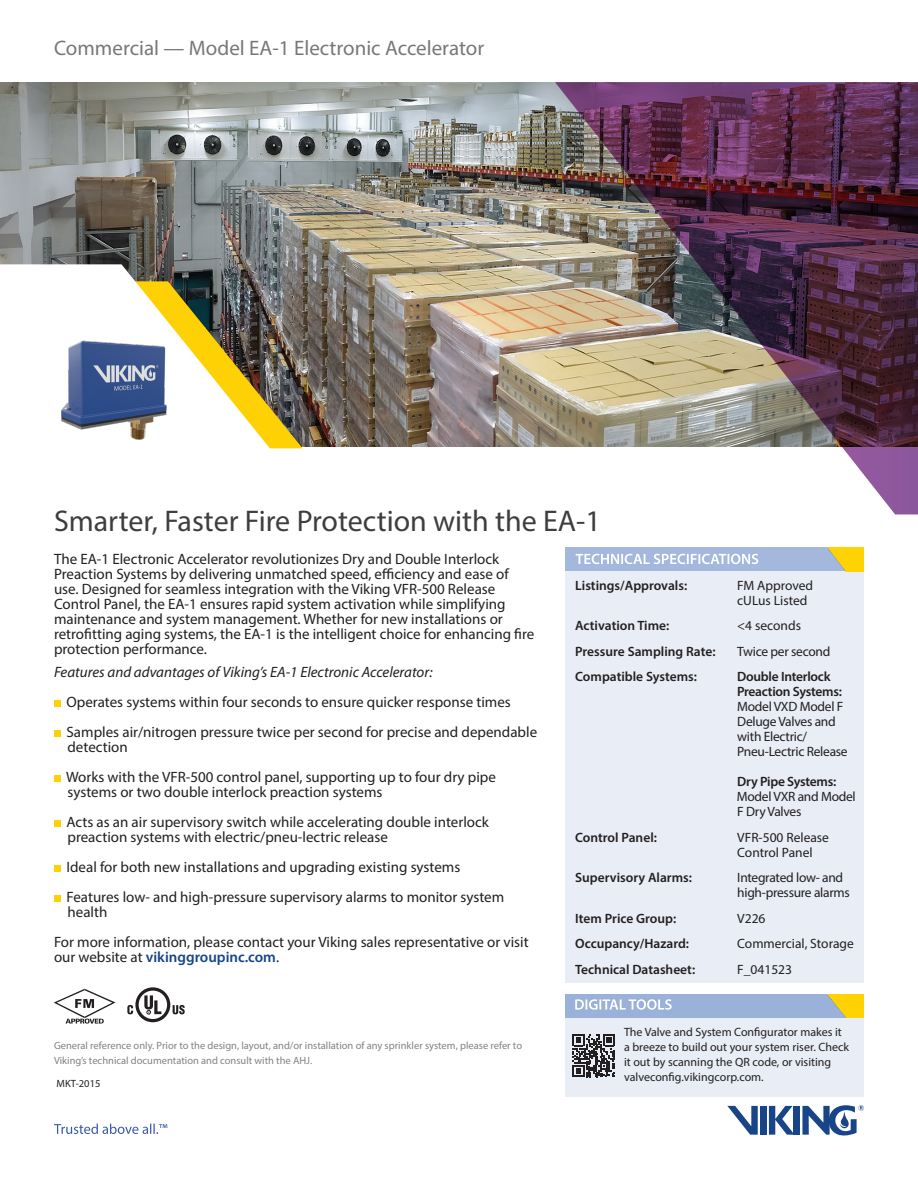
<style>
.page{position:relative;width:918px;height:1188px;background:#fff}
.page>*{position:absolute;margin:0;border:0;box-sizing:border-box;transform-origin:0 0}
.t1{font:30px "Myriad Pro";color:#3e3e3f}
.t2{font:21px "Myriad Pro";color:#76787b}
.t3{font:15px/15px "Myriad Pro";color:#231f20}
.t4{font:italic 15px "Myriad Pro";color:#231f20}
.t5{font:600 13.5px "Myriad Pro";color:#231f20}
.t6{font:13.5px/15px "Myriad Pro";letter-spacing:-.02em;color:#231f20}
.t7{font:13.5px "Myriad Pro";color:#231f20}
.t8{font:600 13.5px/15px "Myriad Pro";letter-spacing:-.02em;color:#231f20}
.t9{font:12px "Myriad Pro";color:#231f20}
.t10{font:10.5px/15px "Myriad Pro";color:#808285}
.t11{font:10.5px "Myriad Pro";color:#231f20}
.s1{font-weight:600;color:#174588}
.s2{font-weight:400}
.s3{font-weight:600}
</style>
<div class="page">
<img style="left:0;top:82px;width:555px;height:365px">
<img style="left:271px;top:281px;width:32px;height:167px">
<svg style="left:0;top:264px;width:271px;height:185px"></svg>
<div style="left:794px;top:1106px;width:6px;height:29px;background:#184588"></div>
<div style="left:760px;top:1106px;width:7px;height:29px;background:#184588"></div>
<svg style="left:769px;top:1106px;width:25px;height:29px"></svg>
<svg style="left:727px;top:1106px;width:31px;height:29px"></svg>
<svg style="left:802px;top:1105px;width:62px;height:31px"></svg>
<svg style="left:54px;top:1124px;width:113px;height:10px"></svg>
<img style="left:555px;top:82px;width:363px;height:432px">
<div style="left:566px;top:994px;width:298px;height:102px;background:#e8edf6"></div>
<div style="left:566px;top:548px;width:298px;height:23px;background:#a3b8dc"></div>
<div style="left:566px;top:994px;width:298px;height:24px;background:#9ab1d9"></div>
<div style="left:566px;top:571px;width:298px;height:412px;background:#e8edf6"></div>
<img style="left:828px;top:548px;width:36px;height:23px">
<img style="left:828px;top:994px;width:36px;height:24px">
<svg style="left:573px;top:1034px;width:42px;height:43px"></svg>
<img style="left:54px;top:326px;width:129px;height:123px">
<svg style="left:127px;top:987px;width:58px;height:35px"></svg>
<svg style="left:54px;top:700px;width:6px;height:6px"></svg>
<svg style="left:54px;top:730px;width:6px;height:6px"></svg>
<div style="left:54px;top:775px;width:6px;height:7px;background:#fed105"></div>
<svg style="left:54px;top:820px;width:6px;height:6px"></svg>
<div style="left:54px;top:865px;width:6px;height:7px;background:#fed105"></div>
<div style="left:54px;top:895px;width:6px;height:7px;background:#fed105"></div>
<svg style="left:576px;top:554px;width:182px;height:10px"></svg>
<svg style="left:575px;top:999px;width:97px;height:11px"></svg>
<svg style="left:54px;top:989px;width:61px;height:35px"></svg>
<p class="t2" style="left:54px;top:35px;width:432px">Commercial — Model EA-1 Electronic Accelerator</p>
<p class="t1" style="left:54px;top:503px;width:548px">Smarter, Faster Fire Protection with the EA-1</p>
<p class="t3" style="left:54px;top:551px;width:482px">The EA-1 Electronic Accelerator revolutionizes Dry and Double Interlock Preaction Systems by delivering unmatched speed, efficiency and ease of use. Designed for seamless integration with the Viking VFR-500 Release Control Panel, the EA-1 ensures rapid system activation while simplifying maintenance and system management. Whether for new installations or retrofitting aging systems, the EA-1 is the intelligent choice for enhancing fire protection performance.</p>
<p class="t4" style="left:54px;top:662px;width:380px">Features and advantages of Viking’s EA-1 Electronic Accelerator:</p>
<p class="t3" style="left:67px;top:694px;width:446px">Operates systems within four seconds to ensure quicker response times</p>
<p class="t3" style="left:67px;top:724px;width:472px">Samples air/nitrogen pressure twice per second for precise and dependable</p>
<p class="t3" style="left:68px;top:739px;width:62px">detection</p>
<p class="t3" style="left:66px;top:769px;width:431px">Works with the VFR-500 control panel, supporting up to four dry pipe</p>
<p class="t3" style="left:68px;top:784px;width:317px">systems or two double interlock preaction systems</p>
<p class="t3" style="left:67px;top:814px;width:424px">Acts as an air supervisory switch while accelerating double interlock</p>
<p class="t3" style="left:68px;top:829px;width:322px">preaction systems with electric/pneu-lectric release</p>
<p class="t3" style="left:67px;top:859px;width:395px">Ideal for both new installations and upgrading existing systems</p>
<p class="t3" style="left:67px;top:889px;width:439px">Features low- and high-pressure supervisory alarms to monitor system</p>
<p class="t3" style="left:68px;top:904px;width:41px">health</p>
<p class="t3" style="left:54px;top:934px;width:476px">For more information, please contact your Viking sales representative or visit our website at <span class="s1">vikinggroupinc.com</span>.</p>
<p class="t5" style="left:575px;top:576px;width:113px">Listings/Approvals:</p>
<p class="t6" style="left:737px;top:577px;width:77px">FM Approved</p>
<p class="t7" style="left:737px;top:592px;width:72px">cULus Listed</p>
<p class="t5" style="left:575px;top:617px;width:96px">Activation Time:</p>
<p class="t7" style="left:737px;top:617px;width:65px">&lt;4 seconds</p>
<p class="t5" style="left:575px;top:642px;width:142px">Pressure Sampling Rate:</p>
<p class="t6" style="left:737px;top:643px;width:95px">Twice per second</p>
<p class="t5" style="left:575px;top:668px;width:123px">Compatible Systems:</p>
<p class="t8" style="left:737px;top:669px;width:108px">Double Interlock<br>Preaction Systems:<br><span class="s2">Model VXD Model F<br>Deluge Valves and</span></p>
<p class="t6" style="left:737px;top:729px;width:112px">with Electric/<br>Pneu-Lectric Release</p>
<p class="t6" style="left:737px;top:774px;width:120px"><span class="s3">Dry Pipe Systems:<br></span>Model VXR and Model<br>F Dry Valves</p>
<p class="t5" style="left:575px;top:828px;width:83px">Control Panel:</p>
<p class="t7" style="left:737px;top:829px;width:93px">VFR-500 Release</p>
<p class="t7" style="left:737px;top:844px;width:77px">Control Panel</p>
<p class="t5" style="left:575px;top:869px;width:118px">Supervisory Alarms:</p>
<p class="t6" style="left:737px;top:870px;width:107px">Integrated low- and</p>
<p class="t6" style="left:737px;top:885px;width:114px">high-pressure alarms</p>
<p class="t5" style="left:575px;top:909px;width:103px">Item Price Group:</p>
<p class="t6" style="left:737px;top:910px;width:30px">V226</p>
<p class="t5" style="left:575px;top:935px;width:115px">Occupancy/Hazard:</p>
<p class="t7" style="left:737px;top:935px;width:118px">Commercial, Storage</p>
<p class="t5" style="left:575px;top:960px;width:121px">Technical Datasheet:</p>
<p class="t6" style="left:737px;top:961px;width:56px">F_041523</p>
<p class="t10" style="left:54px;top:1037px;width:470px">General reference only. Prior to the design, layout, and/or installation of any sprinkler system, please refer to<br>Viking’s technical documentation and consult with the AHJ.</p>
<p class="t11" style="left:57px;top:1077px;width:45px">MKT-2015</p>
<p class="t9" style="left:624px;top:1025px;width:219px">The Valve and System Configurator makes it</p>
<p class="t9" style="left:624px;top:1040px;width:226px">a breeze to build out your system riser. Check</p>
<p class="t9" style="left:624px;top:1055px;width:209px">it out by scanning the QR code, or visiting</p>
<p class="t9" style="left:624px;top:1070px;width:141px">valveconfig.vikingcorp.com.</p>
</div>
